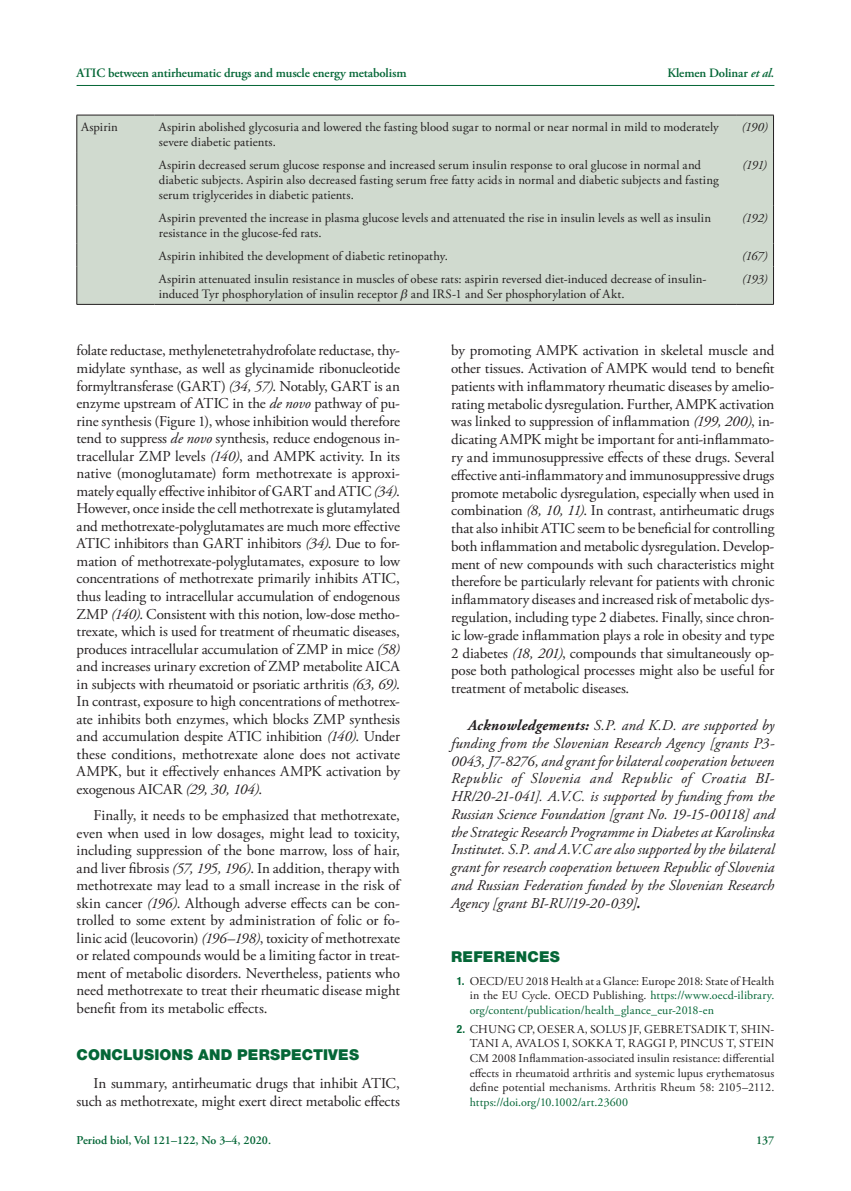
<style>
.page{position:relative;width:851px;height:1191px;background:#fff}
.page>*{position:absolute;margin:0;border:0;box-sizing:border-box;transform-origin:0 0}
.t1{font:15px/17.5px "Adobe Garamond Pro";letter-spacing:-.005em;color:#231f20;text-align:justify}
.t2{font:italic 15px/17.9px "Adobe Garamond Pro";color:#231f20;text-align:justify}
.t3{font:900 15px "Helvetica Neue LT Pro";letter-spacing:.015em;color:#046636}
.t4{font:12.75px/15px "Adobe Garamond Pro";letter-spacing:.01em;color:#231f20}
.t5{font:600 12.75px "Adobe Garamond Pro";letter-spacing:-.01em;color:#046636}
.t6{font:italic 12.75px "Adobe Garamond Pro";letter-spacing:-.04em;color:#231f20}
.t7{font:12px/14.5px "Adobe Garamond Pro";letter-spacing:.01em;color:#231f20;text-align:justify}
.t8{font:600 12px "Adobe Garamond Pro";color:#046636}
.t9{font:12px "Adobe Garamond Pro";letter-spacing:.005em;color:#046636}
.s1{font-style:italic}
.s2{font-family:"Grcki";font-style:italic}
.s3{font-weight:700}
.s4{font-family:"Helvetica Neue LT Pro";font-weight:700;font-stretch:condensed;font-size:11.25px;color:#046636}
.s5{color:#046636}
</style>
<div class="page">
<hr style="left:77px;top:85px;width:697px;height:1px;background:#046636">
<div style="left:78px;top:116px;width:695px;height:188px;background:#d0dacf"></div>
<hr style="left:77px;top:115px;width:77px;height:1px;background:#231f20">
<hr style="left:77px;top:115px;width:1px;height:38px;background:#231f20">
<hr style="left:77px;top:153px;width:1px;height:53px;background:#231f20">
<hr style="left:77px;top:206px;width:1px;height:38px;background:#231f20">
<svg style="left:77px;top:244px;width:1px;height:22px"></svg>
<hr style="left:77px;top:266px;width:1px;height:38px;background:#231f20">
<hr style="left:77px;top:304px;width:77px;height:1px;background:#231f20">
<hr style="left:154px;top:115px;width:582px;height:1px;background:#231f20">
<hr style="left:736px;top:115px;width:37px;height:1px;background:#231f20">
<hr style="left:773px;top:115px;width:1px;height:38px;background:#231f20">
<hr style="left:773px;top:153px;width:1px;height:53px;background:#231f20">
<hr style="left:773px;top:206px;width:1px;height:38px;background:#231f20">
<svg style="left:773px;top:244px;width:1px;height:22px"></svg>
<hr style="left:773px;top:266px;width:1px;height:38px;background:#231f20">
<hr style="left:154px;top:304px;width:582px;height:1px;background:#231f20">
<hr style="left:736px;top:304px;width:37px;height:1px;background:#231f20">
<p class="t5" style="left:77px;top:65px;width:331px">ATIC between antirheumatic drugs and muscle energy metabolism</p>
<p class="t5" style="left:667px;top:65px;width:108px">Klemen Dolinar <span class="s1">et al.</span></p>
<p class="t4" style="left:81px;top:120px;width:38px">Aspirin</p>
<p class="t4" style="left:159px;top:120px;width:561px">Aspirin abolished glycosuria and lowered the fasting blood sugar to normal or near normal in mild to moderately severe diabetic patients.</p>
<p class="t6" style="left:741px;top:119px;width:27px">(190)</p>
<p class="t4" style="left:159px;top:158px;width:561px">Aspirin decreased serum glucose response and increased serum insulin response to oral glucose in normal and diabetic subjects. Aspirin also decreased fasting serum free fatty acids in normal and diabetic subjects and fasting serum triglycerides in diabetic patients.</p>
<p class="t6" style="left:742px;top:157px;width:26px">(191)</p>
<p class="t4" style="left:159px;top:211px;width:553px">Aspirin prevented the increase in plasma glucose levels and attenuated the rise in insulin levels as well as insulin resistance in the glucose-fed rats.</p>
<p class="t6" style="left:742px;top:210px;width:27px">(192)</p>
<p class="t4" style="left:159px;top:249px;width:290px">Aspirin inhibited the development of diabetic retinopathy.</p>
<p class="t6" style="left:742px;top:248px;width:27px">(167)</p>
<p class="t4" style="left:159px;top:271px;width:549px">Aspirin attenuated insulin resistance in muscles of obese rats: aspirin reversed diet-induced decrease of insulin&shy;induced Tyr phosphorylation of insulin receptor <span class="s2">b</span> and IRS-1 and Ser phosphorylation of Akt.</p>
<p class="t6" style="left:742px;top:271px;width:27px">(193)</p>
<p class="t1" style="left:77px;top:342px;width:325px">folate reductase, methylenetetrahydrofolate reductase, thy&shy;midylate synthase, as well as glycinamide ribonucleotide formyltransferase (GART) <span class="s1">(34, 57)</span>. Notably, GART is an enzyme upstream of ATIC in the <span class="s1">de novo</span> pathway of pu&shy;rine synthesis (Figure 1), whose inhibition would therefore tend to suppress <span class="s1">de novo</span> synthesis, reduce endogenous in&shy;tracellular ZMP levels <span class="s1">(140)</span>, and AMPK activity. In its native (monoglutamate) form methotrexate is approxi&shy;mately equally effective inhibitor of GART and ATIC <span class="s1">(34)</span>.<br>However, once inside the cell methotrexate is glutamylated and methotrexate-polyglutamates are much more effective ATIC inhibitors than GART inhibitors <span class="s1">(34)</span>. Due to for&shy;mation of methotrexate-polyglutamates, exposure to low concentrations of methotrexate primarily inhibits ATIC, thus leading to intracellular accumulation of endogenous ZMP <span class="s1">(140)</span>. Consistent with this notion, low-dose metho&shy;trexate, which is used for treatment of rheumatic diseases, produces intracellular accumulation of ZMP in mice <span class="s1">(58) </span>and increases urinary excretion of ZMP metabolite AICA in subjects with rheumatoid or psoriatic arthritis <span class="s1">(63, 69)</span>.<br>In contrast, exposure to high concentrations of methotrex&shy;ate inhibits both enzymes, which blocks ZMP synthesis and accumulation despite ATIC inhibition <span class="s1">(140)</span>. Under these conditions, methotrexate alone does not activate AMPK, but it effectively enhances AMPK activation by exogenous AICAR <span class="s1">(29, 30, 104)</span>.</p>
<p class="t1" style="left:77px;top:807px;width:325px;text-indent:17px">Finally, it needs to be emphasized that methotrexate, even when used in low dosages, might lead to toxicity, including suppression of the bone marrow, loss of hair, and liver fibrosis <span class="s1">(57, 195, 196)</span>. In addition, therapy with methotrexate may lead to a small increase in the risk of skin cancer <span class="s1">(196)</span>. Although adverse effects can be con&shy;trolled to some extent by administration of folic or fo&shy;linic acid (leucovorin) <span class="s1">(196–198)</span>, toxicity of methotrexate or related compounds would be a limiting factor in treat&shy;ment of metabolic disorders. Nevertheless, patients who need methotrexate to treat their rheumatic disease might benefit from its metabolic effects.</p>
<p class="t3" style="left:77px;top:1045px;width:284px">CONCLUSIONS AND PERSPECTIVES</p>
<p class="t1" style="left:77px;top:1075px;width:325px;text-align:right">In summary, antirheumatic drugs that inhibit ATIC, such as methotrexate, might exert direct metabolic effects</p>
<p class="t1" style="left:451px;top:342px;width:325px">by promoting AMPK activation in skeletal muscle and other tissues. Activation of AMPK would tend to benefit patients with inflammatory rheumatic diseases by amelio&shy;rating metabolic dysregulation. Further, AMPK activation was linked to suppression of inflammation <span class="s1">(199, 200)</span>, in&shy;dicating AMPK might be important for anti-inflammato&shy;ry and immunosuppressive effects of these drugs. Several effective anti-inflammatory and immunosuppressive drugs promote metabolic dysregulation, especially when used in combination <span class="s1">(8, 10, 11)</span>. In contrast, antirheumatic drugs that also inhibit ATIC seem to be beneficial for controlling both inflammation and metabolic dysregulation. Develop&shy;ment of new compounds with such characteristics might therefore be particularly relevant for patients with chronic inflammatory diseases and increased risk of metabolic dys&shy;regulation, including type 2 diabetes. Finally, since chron&shy;ic low-grade inflammation plays a role in obesity and type 2 diabetes <span class="s1">(18, 201)</span>, compounds that simultaneously op&shy;pose both pathological processes might also be useful for treatment of metabolic diseases.</p>
<p class="t2" style="left:451px;top:716px;width:325px;text-indent:17px"><span class="s3">Acknowledgements:</span> S.P. and K.D. are supported by funding from the Slovenian Research Agency [grants P3- 0043, J7-8276, and grant for bilateral cooperation between Republic of Slovenia and Republic of Croatia BI-HR/20-21-041]. A.V.C. is supported by funding from the Russian Science Foundation [grant No. 19-15-00118] and the Strategic Research Programme in Diabetes at Karolinska Institutet. S.P. and A.V.C are also supported by the bilateral grant for research cooperation between Republic of Slovenia and Russian Federation funded by the Slovenian Research Agency [grant BI-RU/19-20-039]<span class="s3">.</span></p>
<p class="t3" style="left:451px;top:947px;width:110px">REFERENCES</p>
<p class="t7" style="left:469px;top:974px;width:306px;text-indent:-13px"><span class="s4">1.</span> OECD/EU 2018 Health at a Glance: Europe 2018: State of Health in the EU Cycle. OECD Publishing. <span class="s5">https://www.oecd-ilibrary. org/content/publication/health_glance_eur-2018-en</span></p>
<p class="t7" style="left:469px;top:1022px;width:306px;text-indent:-13px"><span class="s4">2.</span> CHUNG CP, OESER A, SOLUS JF, GEBRETSADIK T, SHIN-TANI A, AVALOS I, SOKKA T, RAGGI P, PINCUS T, STEIN CM 2008 Inflammation-associated insulin resistance: differential effects in rheumatoid arthritis and systemic lupus erythematosus define potential mechanisms. Arthritis Rheum 58: 2105–2112.</p>
<p class="t9" style="left:469px;top:1094px;width:160px">https://doi.org/10.1002/art.23600</p>
<p class="t8" style="left:77px;top:1133px;width:196px">Period biol, Vol 121–122, No 3–4, 2020.</p>
<p class="t8" style="left:755px;top:1133px;width:20px">137</p>
</div>
